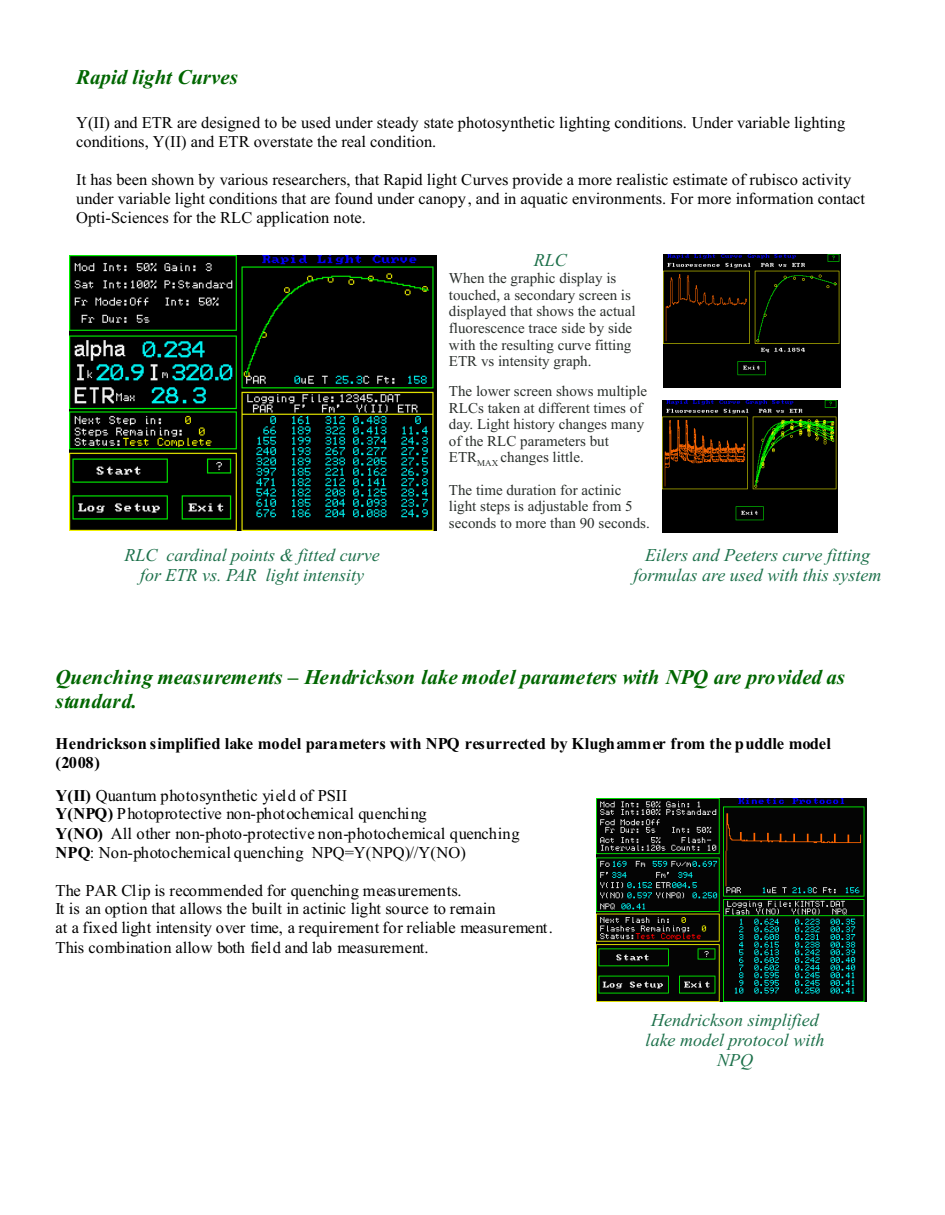
<style>
.page{position:relative;width:945px;height:1215px;background:#fff}
.page>*{position:absolute;margin:0;border:0;box-sizing:border-box;transform-origin:0 0}
.t1{font:italic 700 21px/24px "Times New Roman";color:#060}
.t2{font:italic 18px/20px "Times New Roman";color:#1c704a;text-align:center}
.t3{font:16.5px/18.9px "Times New Roman";color:#000}
.t4{font:700 16.5px/19.5px "Times New Roman";letter-spacing:-.005em;color:#000}
.t5{font:15px/16.6px "Times New Roman";color:#292e2b}
.s1{font-weight:700}
</style>
<div class="page">
<img style="left:596px;top:799px;width:271px;height:202px">
<img style="left:70px;top:255px;width:366px;height:276px">
<img style="left:663px;top:401px;width:175px;height:131px">
<img style="left:663px;top:254px;width:177px;height:133px">
<p class="t1" style="left:76px;top:67px;width:163px">Rapid light Curves</p>
<p class="t3" style="left:76px;top:115px;width:771px">Y(II) and ETR are designed to be used under steady state photosynthetic lighting conditions. Under variable lighting conditions, Y(II) and ETR overstate the real condition.</p>
<p class="t3" style="left:76px;top:171px;width:790px">It has been shown by various researchers, that Rapid light Curves provide a more realistic estimate of rubisco activity under variable light conditions that are found under canopy, and in aquatic environments. For more information contact<br>Opti-Sciences for the RLC application note.</p>
<p class="t2" style="left:534px;top:252px;width:35px">RLC</p>
<p class="t5" style="left:449px;top:271px;width:188px">When the graphic display is touched, a secondary screen is displayed that shows the actual fluorescence trace side by side with the resulting curve fitting<br>ETR vs intensity graph.</p>
<p class="t5" style="left:449px;top:384px;width:200px">The lower screen shows multiple<br>RLCs taken at different times of day. Light history changes many of the RLC parameters but<br>ETR<sub>MAX</sub> changes little.</p>
<p class="t5" style="left:449px;top:483px;width:202px">The time duration for actinic light steps is adjustable from 5 seconds to more than 90 seconds.</p>
<p class="t2" style="left:124px;top:547px;width:257px">RLC cardinal points &amp; fitted curve for ETR vs. PAR light intensity</p>
<p class="t2" style="left:634px;top:547px;width:249px">Eilers and Peeters curve fitting formulas are used with this system</p>
<p class="t1" style="left:55px;top:667px;width:791px">Quenching measurements – Hendrickson lake model parameters with NPQ are provided as standard.</p>
<p class="t4" style="left:55px;top:735px;width:777px">Hendrickson simplified lake model parameters with NPQ resurrected by Klughammer from the puddle model (2008)</p>
<p class="t3" style="left:55px;top:788px;width:373px;line-height:18px"><span class="s1">Y(II)</span> Quantum photosynthetic yield of PSII<br><span class="s1">Y(NPQ)</span> Photoprotective non-photochemical quenching</p>
<p class="t3" style="left:55px;top:825px;width:466px;line-height:19.5px"><span class="s1">Y(NO)</span> All other non-photo-protective non-photochemical quenching<br><span class="s1">NPQ</span>: Non-photochemical quenching NPQ=Y(NPQ)//Y(NO)</p>
<p class="t3" style="left:55px;top:883px;width:442px;line-height:18px">The PAR Clip is recommended for quenching measurements.<br>It is an option that allows the built in actinic light source to remain</p>
<p class="t3" style="left:55px;top:920px;width:499px;line-height:19.5px">at a fixed light intensity over time, a requirement for reliable measurement.<br>This combination allow both field and lab measurement.</p>
<p class="t2" style="left:646px;top:1012px;width:180px">Hendrickson simplified lake model protocol with<br>NPQ</p>
</div>
